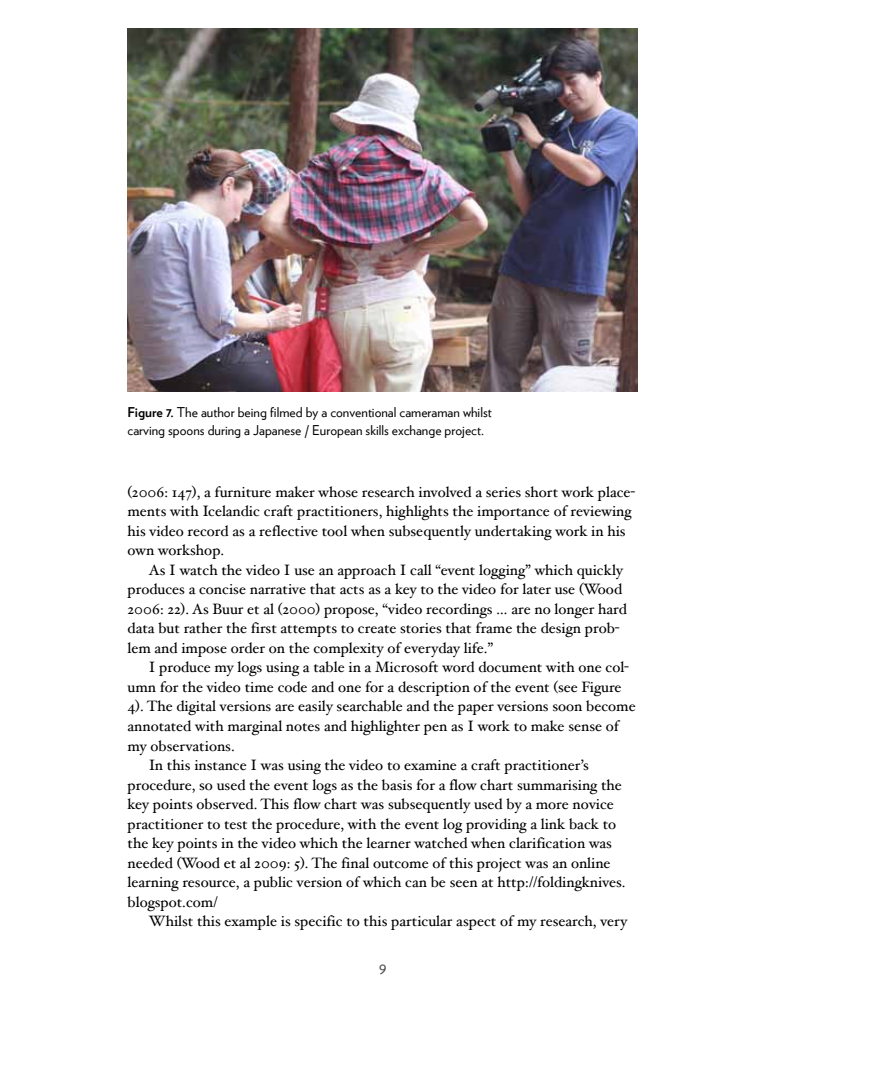
<style>
.page{position:relative;width:893px;height:1076px;background:#fff}
.page>*{position:absolute;margin:0;border:0;box-sizing:border-box;transform-origin:0 0}
.t1{font:16.5px "Verlag";color:#53504c}
.t2{font:15px/19.5px "Hoefler Text";color:#000}
.t3{font:13.5px/18px "Verlag";color:#000}
.s1{font-weight:700}
</style>
<div class="page">
<img style="left:128px;top:28px;width:509px;height:363px">
<p class="t3" style="left:128px;top:402px;width:366px"><span class="s1">Figure 7.</span> The author being filmed by a conventional cameraman whilst carving spoons during a Japanese / European skills exchange project.</p>
<p class="t2" style="left:128px;top:482px;width:509px">(2006: 147), a furniture maker whose research involved a series short work place&shy;ments with Icelandic craft practitioners, highlights the importance of reviewing his video record as a reflective tool when subsequently undertaking work in his own workshop.</p>
<p class="t2" style="left:128px;top:560px;width:501px;text-indent:21px">As I watch the video I use an approach I call “event logging” which quickly produces a concise narrative that acts as a key to the video for later use (Wood 2006: 22). As Buur et al (2000) propose, “video recordings … are no longer hard data but rather the first attempts to create stories that frame the design prob&shy;lem and impose order on the complexity of everyday life.”</p>
<p class="t2" style="left:149px;top:657px;width:482px">I produce my logs using a table in a Microsoft word document with one col-</p>
<p class="t2" style="left:128px;top:677px;width:495px">umn for the video time code and one for a description of the event (see Figure</p>
<p class="t2" style="left:128px;top:696px;width:510px">4). The digital versions are easily searchable and the paper versions soon become</p>
<p class="t2" style="left:128px;top:716px;width:493px">annotated with marginal notes and highlighter pen as I work to make sense of</p>
<p class="t2" style="left:128px;top:735px;width:109px">my observations.</p>
<p class="t2" style="left:149px;top:755px;width:442px">In this instance I was using the video to examine a craft practitioner’s</p>
<p class="t2" style="left:128px;top:774px;width:496px">procedure, so used the event logs as the basis for a flow chart summarising the</p>
<p class="t2" style="left:128px;top:794px;width:488px">key points observed. This flow chart was subsequently used by a more novice</p>
<p class="t2" style="left:128px;top:813px;width:490px">practitioner to test the procedure, with the event log providing a link back to</p>
<p class="t2" style="left:128px;top:833px;width:486px">the key points in the video which the learner watched when clarification was</p>
<p class="t2" style="left:128px;top:852px;width:485px">needed (Wood et al 2009: 5). The final outcome of this project was an online</p>
<p class="t2" style="left:128px;top:872px;width:500px">learning resource, a public version of which can be seen at http://foldingknives.</p>
<p class="t2" style="left:128px;top:892px;width:91px">blogspot.com/</p>
<p class="t2" style="left:149px;top:911px;width:480px">Whilst this example is specific to this particular aspect of my research, very</p>
<p class="t1" style="left:379px;top:956px;width:9px">9</p>
</div>
